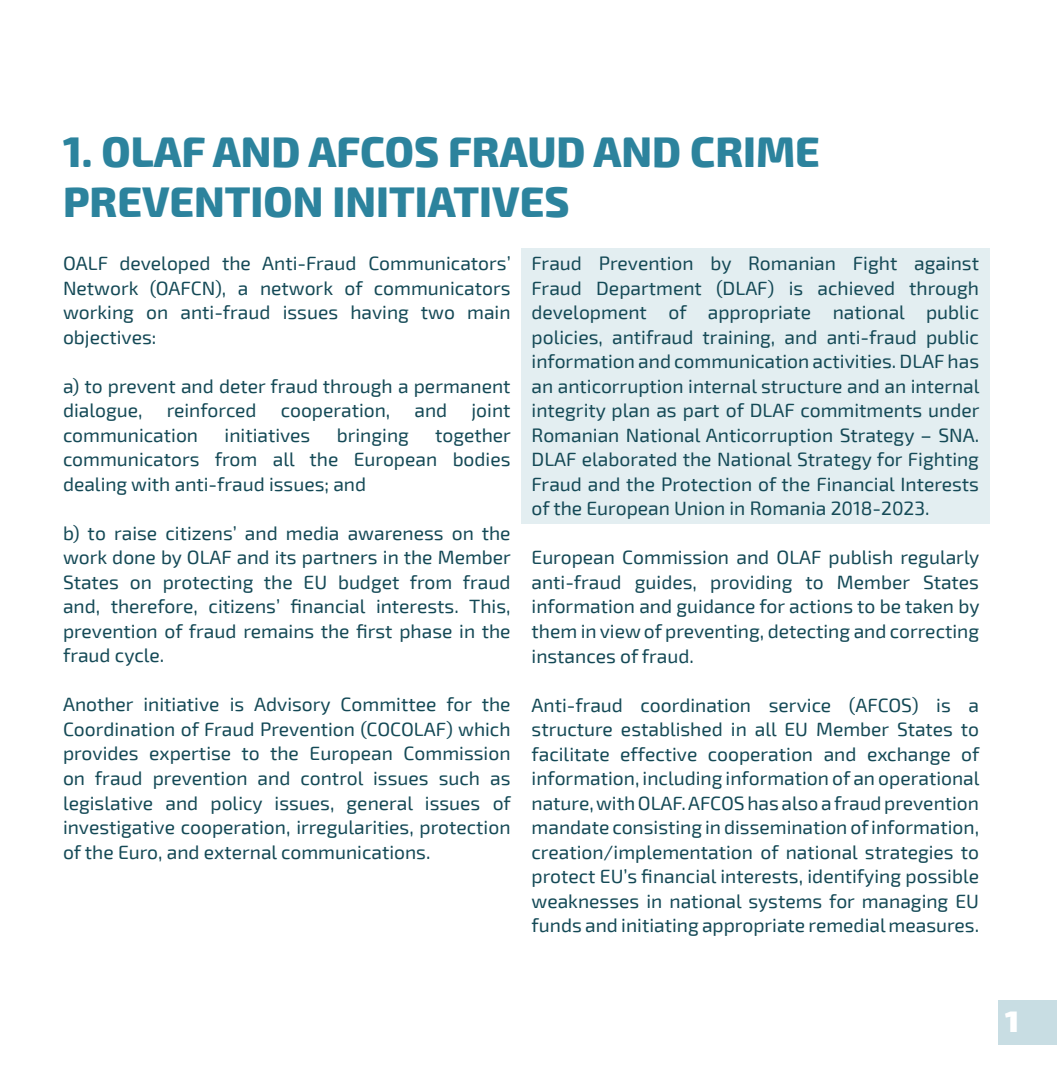
<style>
.page{position:relative;width:1057px;height:1072px;background:#fff}
.page>*{position:absolute;margin:0;border:0;box-sizing:border-box;transform-origin:0 0}
.t1{font:800 42px/50.4px "Exo 2";color:#2c839d}
.t2{font:900 29.75px "Exo 2";color:#fff}
.t3{font:19.25px/24.5px "Exo 2";color:#144956;text-align:justify}
</style>
<div class="page">
<div style="left:998px;top:999px;width:59px;height:45px;background:#c8dde3"></div>
<div style="left:521px;top:248px;width:469px;height:275px;background:#e3eef1"></div>
<h1 class="t1" style="left:63px;top:128px;width:758px">1. OLAF AND AFCOS FRAUD AND CRIME<br>PREVENTION INITIATIVES</h1>
<p class="t3" style="left:63px;top:251px;width:449px">OALF developed the Anti-Fraud Communicators’ Network (OAFCN), a network of communicators working on anti-fraud issues having two main objectives:</p>
<p class="t3" style="left:63px;top:374px;width:449px">a) to prevent and deter fraud through a permanent dialogue,</p>
<p class="t3" style="left:167px;top:398px;width:91px">reinforced</p>
<p class="t3" style="left:281px;top:398px;width:111px">cooperation,</p>
<p class="t3" style="left:414px;top:398px;width:34px">and</p>
<p class="t3" style="left:471px;top:398px;width:41px">joint</p>
<p class="t3" style="left:63px;top:423px;width:137px">communication</p>
<p class="t3" style="left:225px;top:423px;width:87px">initiatives</p>
<p class="t3" style="left:337px;top:423px;width:74px">bringing</p>
<p class="t3" style="left:63px;top:423px;width:449px;text-indent:372px">together communicators from all the European bodies dealing with anti-fraud issues; and</p>
<p class="t3" style="left:63px;top:521px;width:449px">b) to raise citizens’ and media awareness on the work done by OLAF and its partners in the Member States on protecting the EU budget from fraud and, therefore, citizens’ financial interests. This, prevention of fraud remains the first phase in the fraud cycle.</p>
<p class="t3" style="left:63px;top:692px;width:449px">Another initiative is Advisory Committee for the Coordination of Fraud Prevention (COCOLAF) which provides expertise to the European Commission on fraud prevention and control issues such as legislative and policy issues, general issues of investigative cooperation, irregularities, protection of the Euro, and external communications.</p>
<p class="t3" style="left:531px;top:252px;width:449px">Fraud Prevention by Romanian Fight against Fraud Department (DLAF) is achieved through development of appropriate national public policies, antifraud training, and anti-fraud public information and communication activities. DLAF has an anticorruption internal structure and an internal integrity plan as part of DLAF commitments under Romanian National Anticorruption Strategy – SNA.<br>DLAF elaborated the National Strategy for Fighting Fraud and the Protection of the Financial Interests of the European Union in Romania 2018-2023.</p>
<p class="t3" style="left:531px;top:546px;width:449px">European Commission and OLAF publish regularly anti-fraud guides, providing to Member States information and guidance for actions to be taken by them in view of preventing, detecting and correcting instances of fraud.</p>
<p class="t3" style="left:531px;top:693px;width:449px">Anti-fraud coordination service (AFCOS) is a structure established in all EU Member States to facilitate effective cooperation and exchange of information, including information of an operational nature, with OLAF. AFCOS has also a fraud prevention mandate consisting in dissemination of information, creation/implementation of national strategies to protect EU’s financial interests, identifying possible weaknesses in national systems for managing EU funds and initiating appropriate remedial measures.</p>
<h2 class="t2" style="left:1005px;top:1003px;width:15px">1</h2>
</div>
